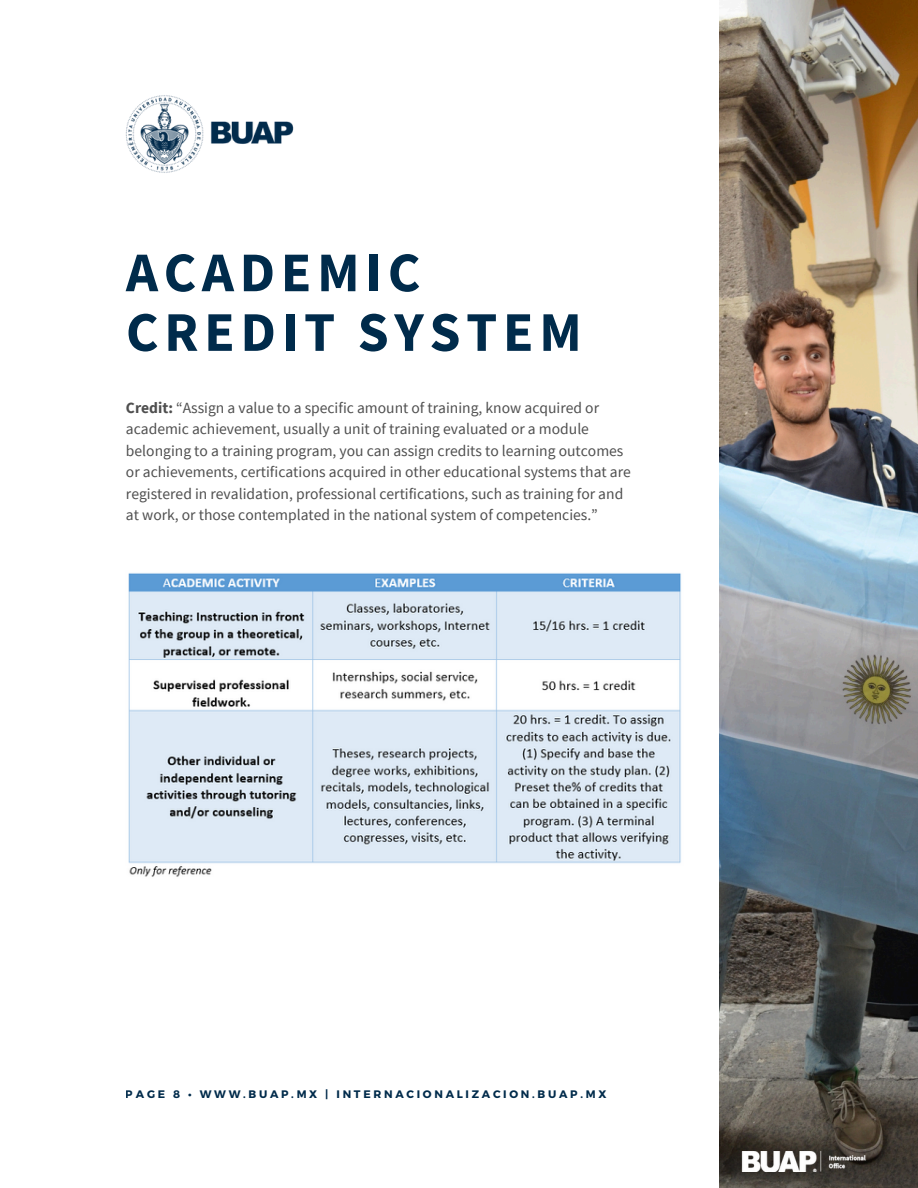
<style>
.page{position:relative;width:918px;height:1188px;background:#fff}
.page>*{position:absolute;margin:0;border:0;box-sizing:border-box;transform-origin:0 0}
.t1{font:700 55.95px/59.7px "Source Sans Pro";letter-spacing:.1em;color:#002b4b}
.t2{font:15.6px/21.3px "Source Sans Pro";color:#4f4f4f}
.t3{font:700 10.95px "Montserrat";letter-spacing:.25em;color:#002b4b}
.s1{font-weight:700}
</style>
<div class="page">
<img style="left:720px;top:0;width:198px;height:1188px">
<img style="left:126px;top:95px;width:168px;height:78px">
<img style="left:740px;top:1152px;width:158px;height:20px">
<img style="left:128px;top:573px;width:553px;height:304px">
<h1 class="t1" style="left:126px;top:241px;width:457px">ACADEMIC<br>CREDIT SYSTEM</h1>
<p class="t2" style="left:126px;top:397px;width:506px"><span class="s1">Credit:</span> “Assign a value to a specific amount of training, know acquired or academic achievement, usually a unit of training evaluated or a module belonging to a training program, you can assign credits to learning outcomes or achievements, certifications acquired in other educational systems that are registered in revalidation, professional certifications, such as training for and at work, or those contemplated in the national system of competencies.”</p>
<p class="t3" style="left:126px;top:1087px;width:482px">PAGE 8 • WWW.BUAP.MX | INTERNACIONALIZACION.BUAP.MX</p>
</div>
